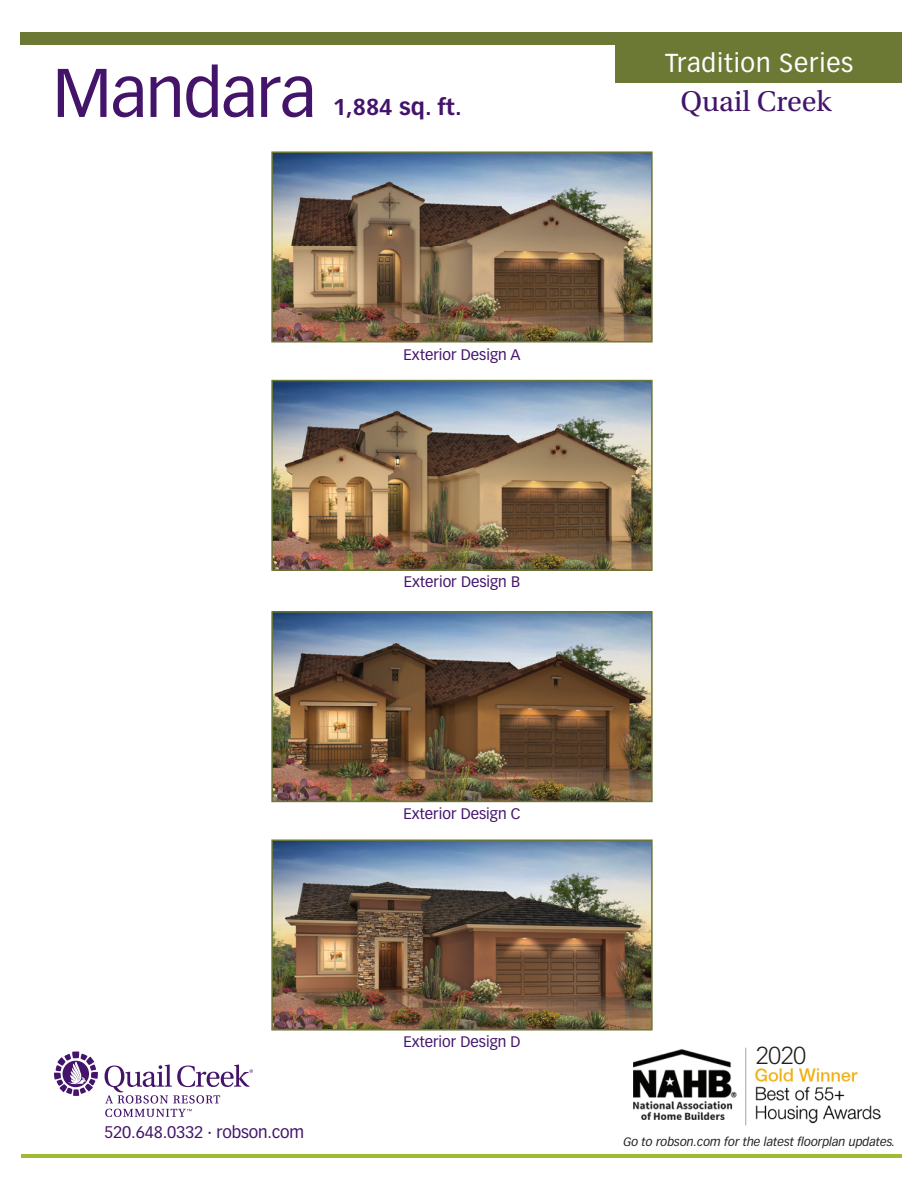
<style>
.page{position:relative;width:918px;height:1188px;background:#fff}
.page>*{position:absolute;margin:0;border:0;box-sizing:border-box;transform-origin:0 0}
.t1{font:67.5px "Vectora LT Pro";letter-spacing:-.015em;color:#44146b}
.t2{font:30px "Utopia Std";color:#44146b}
.t3{font:25.5px "Vectora LT Pro";letter-spacing:.03em;color:#fff}
.t4{font:300 24px "Vectora LT Pro";color:#231f20}
.t5{font:700 22.5px "Vectora LT Pro";color:#44146b}
.t6{font:16.5px "Vectora LT Pro";letter-spacing:-.01em;color:#44146b}
.t7{font:15px "Vectora LT Pro";color:#44146b}
.t8{font:italic 12px "Vectora LT Pro";color:#231f20}
</style>
<div class="page">
<div style="left:615px;top:44px;width:287px;height:39px;background:#6c7934"></div>
<hr style="left:22px;top:1154px;width:880px;height:4px;background:#9fba35">
<div style="left:20px;top:32px;width:882px;height:13px;background:#6c7934"></div>
<img style="left:271px;top:151px;width:382px;height:192px">
<img style="left:271px;top:380px;width:382px;height:191px">
<img style="left:271px;top:611px;width:382px;height:191px">
<img style="left:271px;top:839px;width:382px;height:192px">
<svg style="left:54px;top:1051px;width:44px;height:45px"></svg>
<svg style="left:105px;top:1065px;width:148px;height:52px"></svg>
<img style="left:633px;top:1047px;width:248px;height:79px">
<h1 class="t1" style="left:53px;top:52px;width:265px">Mandara</h1>
<h3 class="t5" style="left:333px;top:94px;width:131px">1,884 sq. ft.</h3>
<p class="t6" style="left:104px;top:1122px;width:201px">520.648.0332 · robson.com</p>
<p class="t7" style="left:404px;top:345px;width:118px">Exterior Design A</p>
<p class="t7" style="left:404px;top:573px;width:118px">Exterior Design B</p>
<p class="t7" style="left:404px;top:805px;width:118px">Exterior Design C</p>
<p class="t7" style="left:403px;top:1033px;width:119px">Exterior Design D</p>
<h3 class="t3" style="left:665px;top:48px;width:190px">Tradition Series</h3>
<h2 class="t2" style="left:681px;top:85px;width:152px">Quail Creek</h2>
<h3 class="t4" style="left:756px;top:1040px;width:51px">2020</h3>
<p class="t8" style="left:623px;top:1135px;width:273px">Go to robson.com for the latest floorplan updates.</p>
</div>
